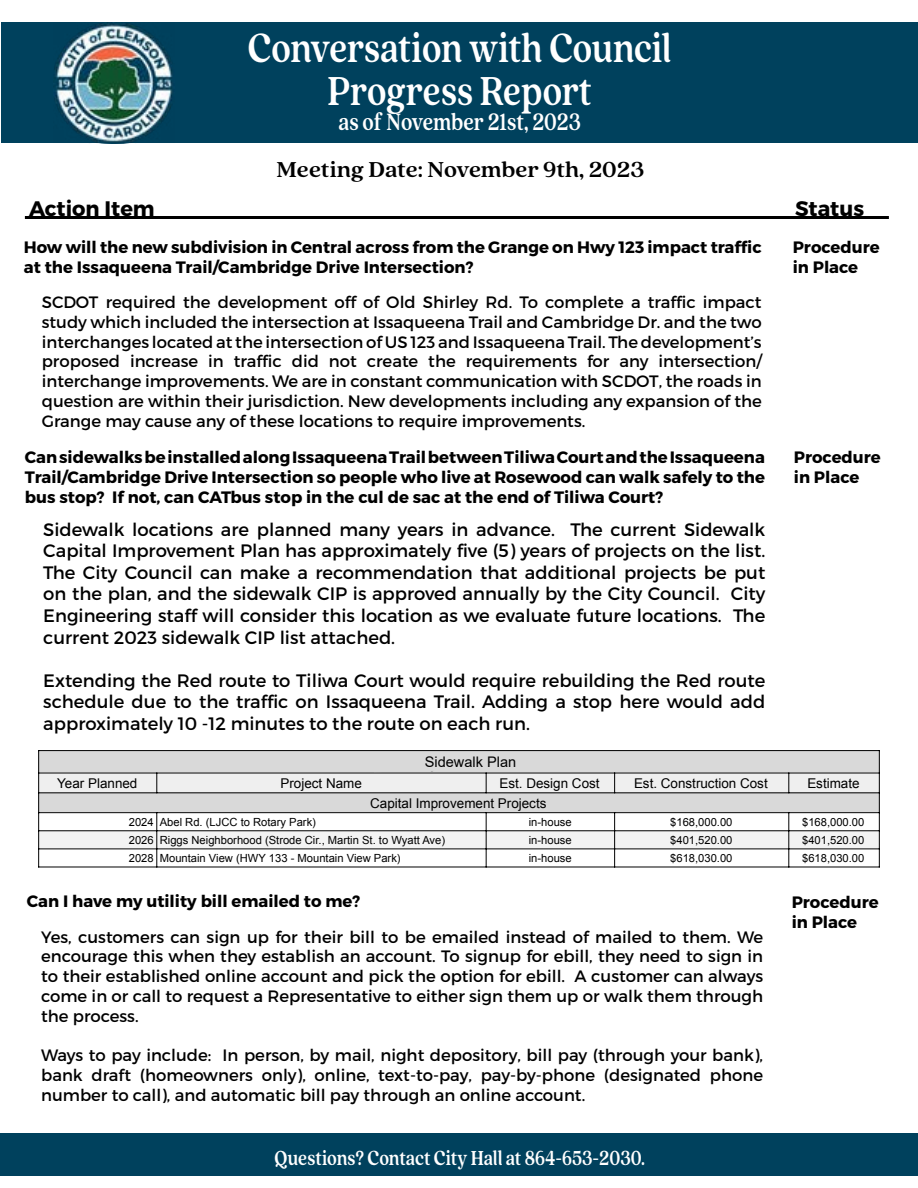
<style>
.page{position:relative;width:918px;height:1188px;background:#fff}
.page>*{position:absolute;margin:0;border:0;box-sizing:border-box;transform-origin:0 0}
.t1{font:700 45px/43.2px "Quincy CF";letter-spacing:-.005em;color:#fff;text-align:center;scale:.8 1}
.t2{font:700 26.25px "Quincy CF";color:#fff;scale:.8 1}
.t3{font:700 24px "Quincy CF";color:#000}
.t4{font:700 22.5px "Quincy CF";color:#fff;scale:.8 1}
.t5{font:700 21px "Montserrat";color:#000}
.t6{font:18px/21.6px "Montserrat";color:#000;text-align:justify}
.t7{font:16.5px/19.8px "Montserrat";color:#000;text-align:justify}
.t8{font:700 16.5px/19.8px "Montserrat";color:#000}
.t9{font:15.75px "Arial";color:#000}
.t10{font:14.55px "Arial";color:#000}
.t11{font:13.5px "Arial";color:#000}
.t12{font:11.25px "Arial";color:#000}
</style>
<div class="page">
<hr style="left:25px;top:216px;width:864px;height:3px;background:#000">
<div style="left:2px;top:22px;width:916px;height:120px;background:#00415d"></div>
<div style="left:0;top:1133px;width:918px;height:43px;background:#00415d"></div>
<img style="left:53px;top:22px;width:122px;height:122px">
<div style="left:38px;top:750px;width:842px;height:23px;background:#d9d9d9"></div>
<div style="left:38px;top:773px;width:842px;height:20px;background:#efefef"></div>
<div style="left:38px;top:792px;width:842px;height:21px;background:#d9d9d9"></div>
<div style="left:38px;top:830px;width:842px;height:19px;background:#f3f3f3"></div>
<hr style="left:38px;top:750px;width:1px;height:117px;background:#000">
<svg style="left:156px;top:774px;width:1px;height:18px"></svg>
<hr style="left:156px;top:812px;width:1px;height:55px;background:#000">
<hr style="left:486px;top:812px;width:1px;height:55px;background:#000">
<svg style="left:614px;top:774px;width:1px;height:18px"></svg>
<hr style="left:614px;top:812px;width:1px;height:55px;background:#000">
<svg style="left:788px;top:774px;width:1px;height:18px"></svg>
<hr style="left:788px;top:812px;width:1px;height:55px;background:#000">
<hr style="left:38px;top:750px;width:842px;height:1px;background:#000">
<hr style="left:38px;top:773px;width:842px;height:1px;background:#000">
<hr style="left:38px;top:792px;width:842px;height:1px;background:#000">
<hr style="left:38px;top:812px;width:842px;height:1px;background:#000">
<hr style="left:38px;top:830px;width:842px;height:1px;background:#000">
<hr style="left:38px;top:848px;width:842px;height:1px;background:#000">
<hr style="left:38px;top:867px;width:842px;height:1px;background:#000">
<hr style="left:879px;top:750px;width:1px;height:117px;background:#000">
<svg style="left:373px;top:772px;width:176px;height:21px"></svg>
<h1 class="t1" style="left:248px;top:24px;width:531px">Conversation with Council<br>Progress Report</h1>
<h2 class="t2" style="left:338px;top:103px;width:305px">as of November 21st, 2023</h2>
<h3 class="t3" style="left:277px;top:152px;width:369px">Meeting Date: November 9th, 2023</h3>
<p class="t5" style="left:29px;top:195px;width:127px">Action Item</p>
<p class="t5" style="left:795px;top:195px;width:71px">Status</p>
<p class="t8" style="left:24px;top:238px;width:739px">How will the new subdivision in Central across from the Grange on Hwy 123 impact traffic at the Issaqueena Trail/Cambridge Drive Intersection?</p>
<p class="t7" style="left:42px;top:292px;width:722px">SCDOT required the development off of Old Shirley Rd. To complete a traffic impact study which included the intersection at Issaqueena Trail and Cambridge Dr. and the two interchanges located at the intersection of US 123 and Issaqueena Trail. The development’s proposed increase in traffic did not create the requirements for any intersection/ interchange improvements. We are in constant communication with SCDOT, the roads in question are within their jurisdiction. New developments including any expansion of the Grange may cause any of these locations to require improvements.</p>
<p class="t8" style="left:25px;top:448px;width:742px;text-align:justify">Can sidewalks be installed along Issaqueena Trail between Tiliwa Court and the Issaqueena Trail/Cambridge Drive Intersection so people who live at Rosewood can walk safely to the bus stop? If not, can CATbus stop in the cul de sac at the end of Tiliwa Court?</p>
<p class="t6" style="left:43px;top:518px;width:724px">Sidewalk locations are planned many years in advance. The current Sidewalk Capital Improvement Plan has approximately five (5) years of projects on the list.<br>The City Council can make a recommendation that additional projects be put on the plan, and the sidewalk CIP is approved annually by the City Council. City Engineering staff will consider this location as we evaluate future locations. The current 2023 sidewalk CIP list attached.</p>
<p class="t6" style="left:43px;top:669px;width:724px">Extending the Red route to Tiliwa Court would require rebuilding the Red route schedule due to the traffic on Issaqueena Trail. Adding a stop here would add approximately 10 -12 minutes to the route on each run.</p>
<p class="t9" style="left:380px;top:752px;width:160px">Bikeways &amp; Trails Plan</p>
<p class="t10" style="left:425px;top:751px;width:93px">Sidewalk Plan</p>
<p class="t8" style="left:793px;top:238px;width:88px">Procedure in Place</p>
<p class="t8" style="left:794px;top:448px;width:88px">Procedure in Place</p>
<p class="t11" style="left:57px;top:774px;width:82px">Year Planned</p>
<p class="t11" style="left:281px;top:774px;width:83px">Project Name</p>
<p class="t11" style="left:500px;top:774px;width:102px">Est. Design Cost</p>
<p class="t11" style="left:634px;top:774px;width:135px">Est. Construction Cost</p>
<p class="t11" style="left:807px;top:774px;width:54px">Estimate</p>
<p class="t11" style="left:370px;top:794px;width:178px">Capital Improvement Projects</p>
<p class="t12" style="left:129px;top:815px;width:189px">2024 Abel Rd. (LJCC to Rotary Park)</p>
<p class="t12" style="left:529px;top:815px;width:44px">in-house</p>
<p class="t12" style="left:670px;top:815px;width:64px">$168,000.00</p>
<p class="t12" style="left:802px;top:815px;width:64px">$168,000.00</p>
<p class="t12" style="left:129px;top:833px;width:318px">2026 Riggs Neighborhood (Strode Cir., Martin St. to Wyatt Ave)</p>
<p class="t12" style="left:529px;top:833px;width:44px">in-house</p>
<p class="t12" style="left:670px;top:833px;width:64px">$401,520.00</p>
<p class="t12" style="left:802px;top:833px;width:64px">$401,520.00</p>
<p class="t12" style="left:129px;top:851px;width:273px">2028 Mountain View (HWY 133 - Mountain View Park)</p>
<p class="t12" style="left:529px;top:851px;width:44px">in-house</p>
<p class="t12" style="left:670px;top:851px;width:64px">$618,030.00</p>
<p class="t12" style="left:802px;top:851px;width:64px">$618,030.00</p>
<p class="t8" style="left:27px;top:891px;width:335px">Can I have my utility bill emailed to me?</p>
<p class="t7" style="left:41px;top:927px;width:724px">Yes, customers can sign up for their bill to be emailed instead of mailed to them. We encourage this when they establish an account. To signup for ebill, they need to sign in to their established online account and pick the option for ebill. A customer can always come in or call to request a Representative to either sign them up or walk them through the process.</p>
<p class="t7" style="left:41px;top:1046px;width:724px">Ways to pay include: In person, by mail, night depository, bill pay (through your bank), bank draft (homeowners only), online, text-to-pay, pay-by-phone (designated phone number to call), and automatic bill pay through an online account.</p>
<h3 class="t4" style="left:275px;top:1142px;width:465px">Questions? Contact City Hall at 864-653-2030.</h3>
<p class="t8" style="left:792px;top:893px;width:88px">Procedure in Place</p>
</div>
